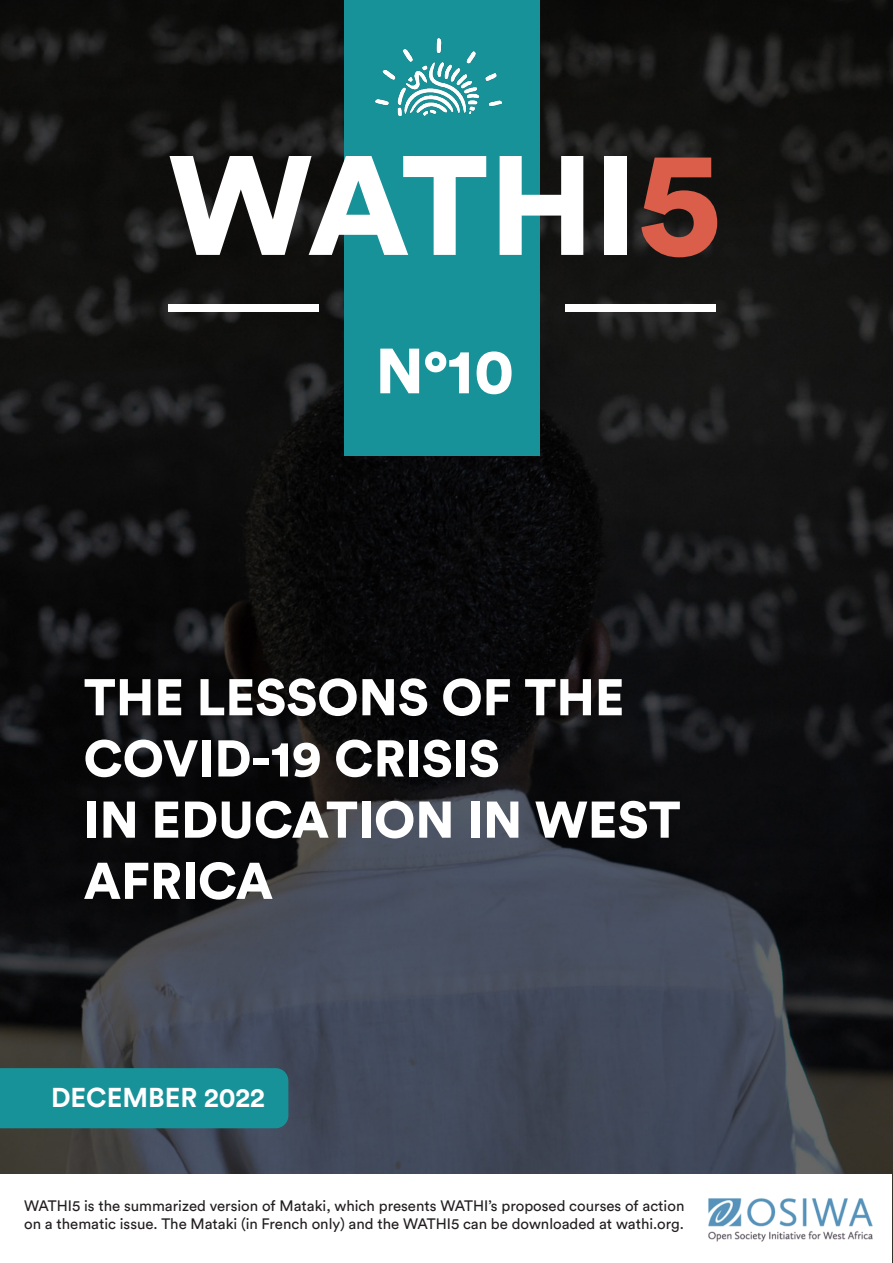
<style>
.page{position:relative;width:893px;height:1263px;background:#fff}
.page>*{position:absolute;margin:0;border:0;box-sizing:border-box;transform-origin:0 0}
.t1{font:900 139.5px "Circular Std";letter-spacing:-.02em;color:#fff}
.t2{font:900 63px "Circular Std";color:#fff}
.t3{font:900 51px/61.2px "Circular Std";color:#fff}
.t4{font:700 27px "Circular Std";color:#fff}
.t5{font:15px "Circular Std";color:#231f20}
.s1{font-size:150px;color:#db5e4a}
</style>
<div class="page">
<img style="left:0;top:0;width:893px;height:1263px">
<div style="left:344px;top:0;width:196px;height:455px;background:#189299"></div>
<img style="left:375px;top:38px;width:127px;height:77px">
<div style="left:168px;top:305px;width:150px;height:7px;background:#fff"></div>
<div style="left:565px;top:305px;width:150px;height:7px;background:#fff"></div>
<div style="left:0;top:1068px;width:288px;height:60px;background:#189299"></div>
<div style="left:1px;top:1174px;width:891px;height:89px;background:#fff"></div>
<img style="left:708px;top:1198px;width:165px;height:44px">
<p class="t1" style="left:168px;top:113px;width:555px">WATHI<span class="s1">5</span></p>
<p class="t2" style="left:375px;top:329px;width:140px">N°10</p>
<p class="t3" style="left:84px;top:665px;width:542px">THE LESSONS OF THE</p>
<p class="t3" style="left:84px;top:727px;width:418px">COVID-19 CRISIS</p>
<p class="t3" style="left:84px;top:788px;width:599px">IN EDUCATION IN WEST<br>AFRICA</p>
<p class="t4" style="left:51px;top:1080px;width:215px">DECEMBER 2022</p>
<p class="t5" style="left:24px;top:1196px;width:662px">WATHI5 is the summarized version of Mataki, which presents WATHI’s proposed courses of action</p>
<p class="t5" style="left:24px;top:1214px;width:661px">on a thematic issue. The Mataki (in French only) and the WATHI5 can be downloaded at wathi.org.</p>
</div>
